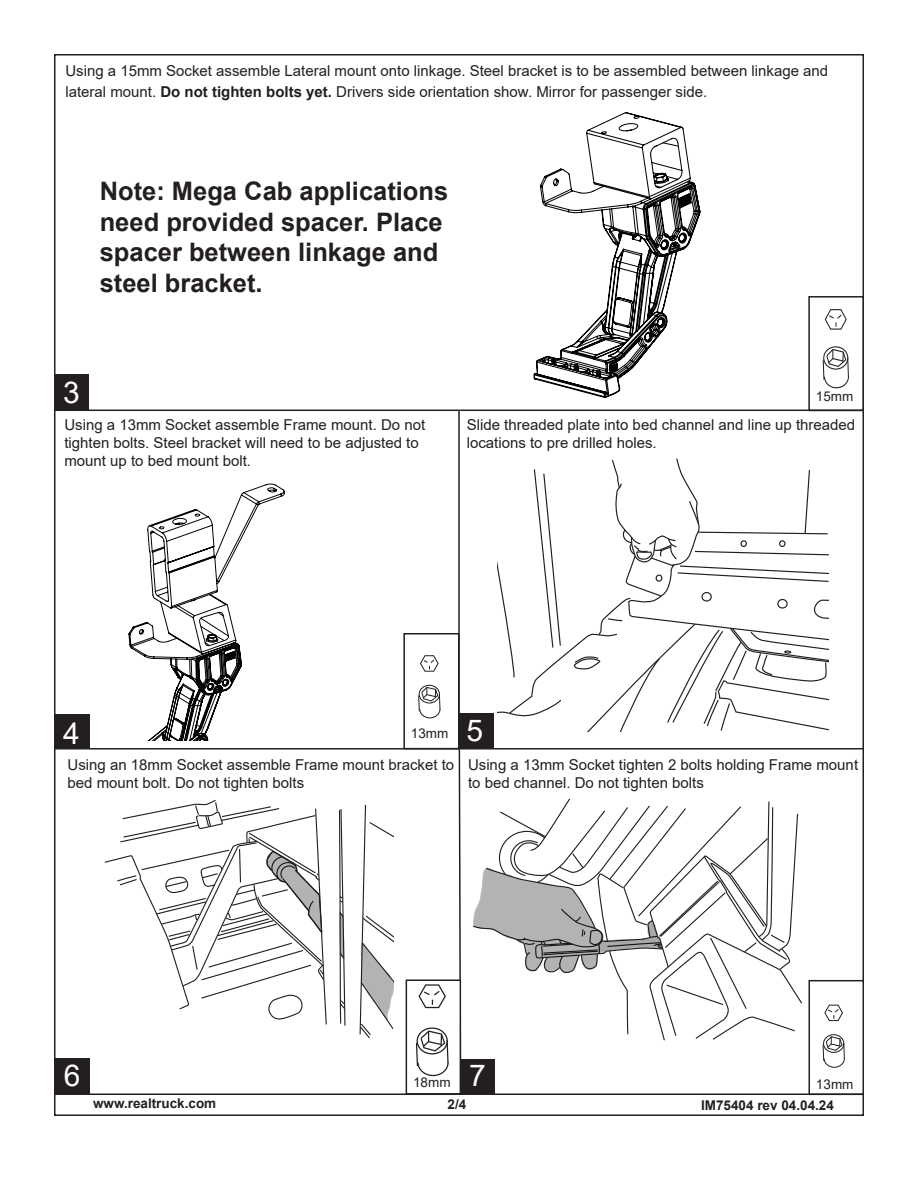
<style>
.page{position:relative;width:918px;height:1188px;background:#fff}
.page>*{position:absolute;margin:0;border:0;box-sizing:border-box;transform-origin:0 0}
.t1{font:30px "Arial";color:#fff}
.t2{font:700 25.5px/30.6px "Arial";color:#231f20}
.t3{font:15px/18px "Arial";color:#231f20}
.t4{font:700 13.5px "Arial";color:#231f20}
.t5{font:13.5px "Arial";color:#231f20}
.s1{font-weight:700}
</style>
<div class="page">
<svg style="left:533px;top:112px;width:168px;height:286px"></svg>
<svg style="left:662px;top:142px;width:17px;height:5px"></svg>
<svg style="left:458px;top:750px;width:4px;height:309px"></svg>
<div style="left:808px;top:296px;width:56px;height:115px;border:2px solid #231f20"></div>
<div style="left:823px;top:346px;width:25px;height:24px;border:1px solid #231f20;border-radius:50%"></div>
<svg style="left:822px;top:348px;width:27px;height:41px"></svg>
<svg style="left:824px;top:309px;width:23px;height:21px"></svg>
<div style="left:55px;top:374px;width:34px;height:36px;background:#231f20"></div>
<div style="left:55px;top:714px;width:35px;height:34px;background:#231f20"></div>
<div style="left:459px;top:713px;width:35px;height:36px;background:#231f20"></div>
<div style="left:55px;top:1059px;width:34px;height:35px;background:#231f20"></div>
<div style="left:461px;top:1059px;width:34px;height:35px;background:#231f20"></div>
<svg style="left:128px;top:483px;width:157px;height:257px"></svg>
<svg style="left:199px;top:612px;width:37px;height:41px"></svg>
<svg style="left:497px;top:458px;width:332px;height:273px"></svg>
<div style="left:403px;top:633px;width:57px;height:116px;border:2px solid #231f20"></div>
<div style="left:419px;top:685px;width:21px;height:18px;border:1px solid #231f20;border-radius:50%"></div>
<svg style="left:418px;top:686px;width:23px;height:33px"></svg>
<svg style="left:420px;top:655px;width:19px;height:17px"></svg>
<hr style="left:54px;top:410px;width:406px;height:1px;background:#231f20">
<hr style="left:460px;top:410px;width:404px;height:1px;background:#231f20">
<hr style="left:54px;top:748px;width:406px;height:2px;background:#231f20">
<hr style="left:460px;top:748px;width:404px;height:2px;background:#231f20">
<hr style="left:458px;top:411px;width:2px;height:339px;background:#231f20">
<div style="left:406px;top:980px;width:55px;height:115px;border:2px solid #231f20"></div>
<div style="left:808px;top:980px;width:56px;height:115px;border:2px solid #231f20"></div>
<svg style="left:104px;top:799px;width:223px;height:226px"></svg>
<svg style="left:339px;top:809px;width:7px;height:217px"></svg>
<svg style="left:359px;top:804px;width:35px;height:234px"></svg>
<svg style="left:473px;top:798px;width:329px;height:243px"></svg>
<div style="left:823px;top:1034px;width:21px;height:19px;border:1px solid #231f20;border-radius:50%"></div>
<svg style="left:822px;top:1036px;width:23px;height:32px"></svg>
<svg style="left:824px;top:1004px;width:19px;height:18px"></svg>
<div style="left:417px;top:1027px;width:31px;height:27px;border:1px solid #231f20;border-radius:50%"></div>
<svg style="left:415px;top:1030px;width:34px;height:47px"></svg>
<svg style="left:418px;top:984px;width:28px;height:25px"></svg>
<hr style="left:54px;top:1094px;width:810px;height:1px;background:#231f20">
<p class="t3" style="left:65px;top:60px;width:764px;line-height:21.6px">Using a 15mm Socket assemble Lateral mount onto linkage. Steel bracket is to be assembled between linkage and lateral mount. <span class="s1">Do not tighten bolts yet.</span> Drivers side orientation show. Mirror for passenger side.</p>
<h2 class="t2" style="left:100px;top:176px;width:350px">Note: Mega Cab applications need provided spacer. Place spacer between linkage and steel bracket.</h2>
<h1 class="t1" style="left:63px;top:372px;width:18px">3</h1>
<p class="t5" style="left:816px;top:387px;width:39px">15mm</p>
<p class="t3" style="left:64px;top:416px;width:362px">Using a 13mm Socket assemble Frame mount. Do not tighten bolts. Steel bracket will need to be adjusted to mount up to bed mount bolt.</p>
<p class="t3" style="left:467px;top:416px;width:390px">Slide threaded plate into bed channel and line up threaded locations to pre drilled holes.</p>
<h1 class="t1" style="left:63px;top:712px;width:18px">4</h1>
<h1 class="t1" style="left:466px;top:710px;width:18px">5</h1>
<p class="t5" style="left:411px;top:724px;width:39px">13mm</p>
<p class="t3" style="left:68px;top:755px;width:388px">Using an 18mm Socket assemble Frame mount bracket to bed mount bolt. Do not tighten bolts</p>
<p class="t3" style="left:468px;top:755px;width:392px">Using a 13mm Socket tighten 2 bolts holding Frame mount to bed channel. Do not tighten bolts</p>
<h1 class="t1" style="left:64px;top:1055px;width:18px">6</h1>
<h1 class="t1" style="left:469px;top:1055px;width:18px">7</h1>
<p class="t5" style="left:413px;top:1073px;width:39px">18mm</p>
<p class="t5" style="left:816px;top:1075px;width:39px">13mm</p>
<p class="t4" style="left:93px;top:1094px;width:125px">www.realtruck.com</p>
<p class="t4" style="left:448px;top:1094px;width:20px">2/4</p>
<p class="t4" style="left:701px;top:1096px;width:134px">IM75404 rev 04.04.24</p>
</div>
